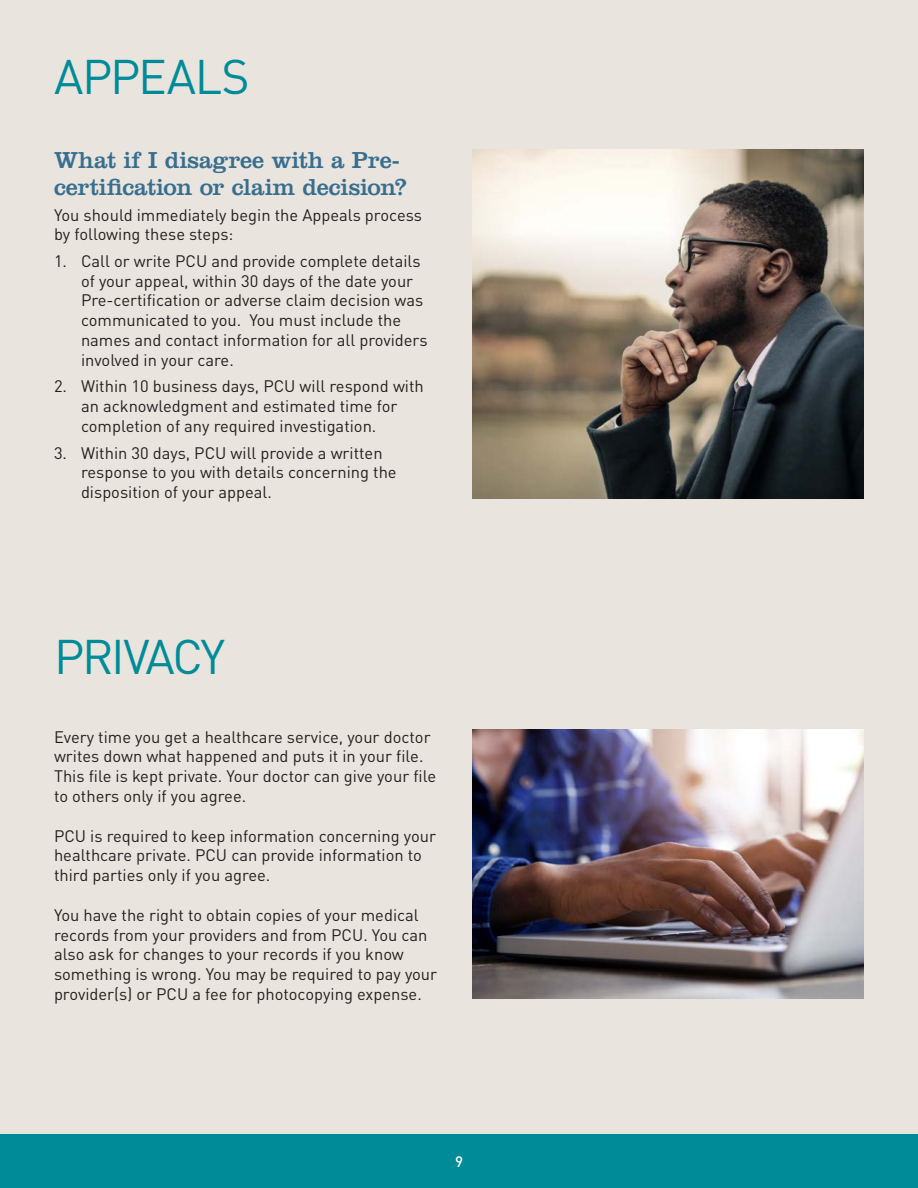
<style>
.page{position:relative;width:918px;height:1188px;background:#e9e5de}
.page>*{position:absolute;margin:0;border:0;box-sizing:border-box;transform-origin:0 0}
.Chapter_Header{font:48px "DINOT";letter-spacing:-.045em;color:#008b98}
.Header_2{font:24px/27px "Clarendon";letter-spacing:-.005em;color:#386e8f}
.Body_Copy{font:16.5px/19.8px "DINOT";color:#231f20}
.Body_Copy-2{font:500 15px "DINOT";color:#fff}
</style>
<div class="page">
<img style="left:472px;top:730px;width:392px;height:269px">
<img style="left:472px;top:149px;width:392px;height:349px">
<div style="left:0;top:1134px;width:918px;height:54px;background:#008b98"></div>
<p class="Chapter_Header" style="left:54px;top:47px;width:197px">APPEALS</p>
<p class="Header_2" style="left:54px;top:146px;width:354px">What if I disagree with a Pre&shy;certification or claim decision?</p>
<p class="Body_Copy" style="left:54px;top:204px;width:370px">You should immediately begin the Appeals process by following these steps:</p>
<p class="Body_Copy" style="left:81px;top:251px;width:348px;text-indent:-27px">1. Call or write PCU and provide complete details of your appeal, within 30 days of the date your Pre-certification or adverse claim decision was communicated to you. You must include the names and contact information for all providers involved in your care.</p>
<p class="Body_Copy" style="left:81px;top:376px;width:344px;text-indent:-27px">2. Within 10 business days, PCU will respond with an acknowledgment and estimated time for completion of any required investigation.</p>
<p class="Body_Copy" style="left:81px;top:442px;width:317px;text-indent:-27px">3. Within 30 days, PCU will provide a written response to you with details concerning the disposition of your appeal.</p>
<p class="Chapter_Header" style="left:54px;top:627px;width:173px">PRIVACY</p>
<p class="Body_Copy" style="left:54px;top:726px;width:384px">Every time you get a healthcare service, your doctor writes down what happened and puts it in your file.<br>This file is kept private. Your doctor can give your file to others only if you agree.</p>
<p class="Body_Copy" style="left:54px;top:825px;width:384px">PCU is required to keep information concerning your healthcare private. PCU can provide information to third parties only if you agree.</p>
<p class="Body_Copy" style="left:54px;top:905px;width:385px">You have the right to obtain copies of your medical records from your providers and from PCU. You can also ask for changes to your records if you know something is wrong. You may be required to pay your provider(s) or PCU a fee for photocopying expense.</p>
<p class="Body_Copy-2" style="left:455px;top:1152px;width:9px">9</p>
</div>
